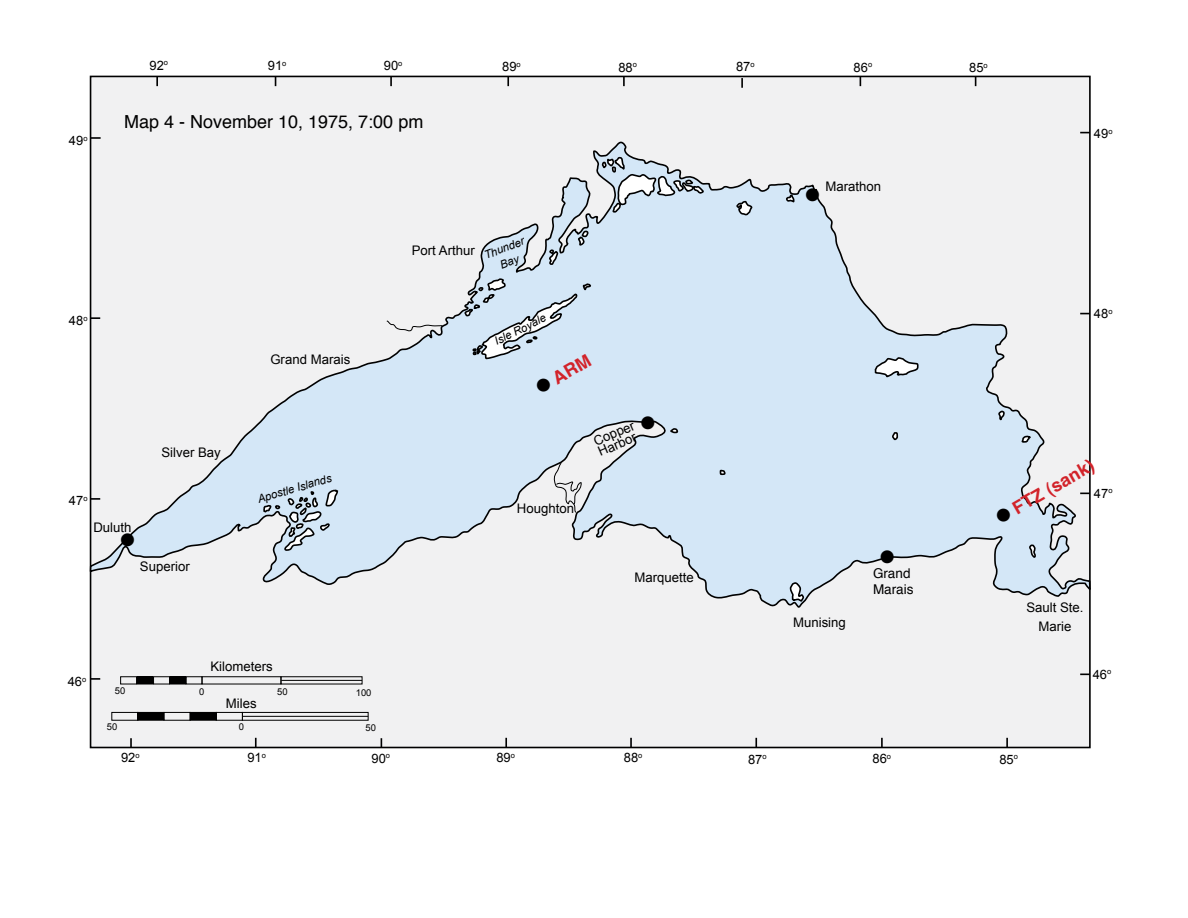
<style>
.page{position:relative;width:1188px;height:918px;background:#fff}
.page>*{position:absolute;margin:0;border:0;box-sizing:border-box;transform-origin:0 0}
.t1{font:18px "Helvetica";color:#000}
.t2{font:700 18px "Helvetica";color:#d2232a}
.t3{font:18px "Zapf Dingbats ITC";color:#000}
.t4{font:13.5px/16.2px "Helvetica";color:#000}
.t5{font:13.2px/11.2px "Arial";color:#000}
.t6{font:12.9px "Arial";color:#000}
.t7{font:italic 11.25px/14.5px "Arial";color:#000;text-align:center}
.t8{font:9.45px "Arial";color:#000}
.s1{color:#000}
</style>
<div class="page">
<div style="left:91px;top:76px;width:999px;height:672px;background:#f1f1f2"></div>
<svg style="left:91px;top:678px;width:9px;height:2px"></svg>
<svg style="left:741px;top:78px;width:2px;height:10px"></svg>
<svg style="left:623px;top:76px;width:2px;height:10px"></svg>
<svg style="left:507px;top:76px;width:2px;height:10px"></svg>
<svg style="left:390px;top:76px;width:2px;height:10px"></svg>
<svg style="left:156px;top:76px;width:2px;height:10px"></svg>
<svg style="left:130px;top:738px;width:2px;height:10px"></svg>
<svg style="left:255px;top:738px;width:2px;height:10px"></svg>
<svg style="left:505px;top:738px;width:2px;height:10px"></svg>
<svg style="left:630px;top:738px;width:2px;height:10px"></svg>
<svg style="left:881px;top:738px;width:2px;height:10px"></svg>
<svg style="left:1006px;top:738px;width:2px;height:10px"></svg>
<svg style="left:755px;top:738px;width:2px;height:10px"></svg>
<svg style="left:89px;top:103px;width:1002px;height:506px"></svg>
<svg style="left:386px;top:320px;width:57px;height:12px"></svg>
<svg style="left:553px;top:463px;width:29px;height:50px"></svg>
<svg style="left:263px;top:489px;width:76px;height:62px"></svg>
<svg style="left:548px;top:248px;width:10px;height:18px"></svg>
<svg style="left:463px;top:277px;width:128px;height:83px;background:#c7d6e2"></svg>
<svg style="left:578px;top:230px;width:11px;height:16px"></svg>
<svg style="left:601px;top:156px;width:103px;height:58px"></svg>
<svg style="left:736px;top:200px;width:17px;height:16px"></svg>
<svg style="left:786px;top:194px;width:9px;height:9px"></svg>
<svg style="left:874px;top:356px;width:45px;height:22px"></svg>
<svg style="left:892px;top:431px;width:7px;height:10px"></svg>
<svg style="left:998px;top:409px;width:8px;height:11px"></svg>
<svg style="left:1021px;top:434px;width:10px;height:9px"></svg>
<svg style="left:1029px;top:543px;width:9px;height:16px"></svg>
<svg style="left:789px;top:581px;width:16px;height:22px"></svg>
<svg style="left:670px;top:427px;width:9px;height:8px"></svg>
<svg style="left:719px;top:469px;width:7px;height:7px"></svg>
<div style="left:111px;top:712px;width:27px;height:9px;border:1px solid #000"></div>
<div style="left:164px;top:712px;width:27px;height:9px;border:1px solid #000"></div>
<div style="left:190px;top:712px;width:26px;height:8px;background:#000"></div>
<div style="left:190px;top:712px;width:27px;height:9px;border:1px solid #000"></div>
<div style="left:216px;top:712px;width:27px;height:9px;border:1px solid #000"></div>
<div style="left:242px;top:712px;width:127px;height:9px;border:1px solid #000"></div>
<div style="left:138px;top:712px;width:26px;height:8px;background:#000"></div>
<div style="left:137px;top:712px;width:27px;height:9px;border:1px solid #000"></div>
<hr style="left:242px;top:716px;width:126px;height:1px;background:#000">
<div style="left:120px;top:676px;width:17px;height:8px;border:1px solid #000"></div>
<div style="left:137px;top:677px;width:16px;height:7px;background:#000"></div>
<div style="left:137px;top:676px;width:16px;height:8px;border:1px solid #000"></div>
<div style="left:170px;top:677px;width:16px;height:7px;background:#000"></div>
<div style="left:169px;top:676px;width:17px;height:8px;border:1px solid #000"></div>
<div style="left:153px;top:676px;width:17px;height:8px;border:1px solid #000"></div>
<div style="left:186px;top:676px;width:16px;height:8px;border:1px solid #000"></div>
<div style="left:202px;top:676px;width:79px;height:8px;border:1px solid #000"></div>
<div style="left:281px;top:676px;width:81px;height:8px;border:1px solid #000"></div>
<hr style="left:281px;top:680px;width:81px;height:1px;background:#000">
<p class="t6" style="left:69px;top:132px;width:20px">49<sup>o</sup></p>
<p class="t6" style="left:69px;top:312px;width:20px">48<sup>o</sup></p>
<p class="t6" style="left:150px;top:57px;width:20px">92<sup>o</sup></p>
<p class="t6" style="left:268px;top:57px;width:20px">91<sup>o</sup></p>
<p class="t6" style="left:384px;top:57px;width:20px">90<sup>o</sup></p>
<p class="t6" style="left:502px;top:58px;width:20px">89<sup>o</sup></p>
<p class="t6" style="left:618px;top:59px;width:20px">88<sup>o</sup></p>
<p class="t6" style="left:736px;top:58px;width:20px">87<sup>o</sup></p>
<p class="t6" style="left:854px;top:59px;width:20px">86<sup>o</sup></p>
<p class="t6" style="left:969px;top:59px;width:20px">85<sup>o</sup></p>
<h1 class="t1" style="left:124px;top:108px;width:301px">Map 4 - November 10, 1975, 7:00 pm</h1>
<p class="t5" style="left:270px;top:354px;width:81px">Grand Marais</p>
<p class="t5" style="left:412px;top:245px;width:65px">Port Arthur</p>
<p class="t7" style="left:482px;top:249px;width:44px;rotate:-21deg">Thunder<br>Bay</p>
<p class="t7" style="left:492px;top:335px;width:57px;rotate:-26deg">Isle Royale</p>
<h1 class="t2" style="left:530px;top:376px;width:62px;rotate:-30deg"><span class="s1">●</span> ARM</h1>
<p class="t5" style="left:825px;top:181px;width:57px">Marathon</p>
<h1 class="t3" style="left:806px;top:186px;width:16px">●</h1>
<p class="t6" style="left:1094px;top:125px;width:20px">49<sup>o</sup></p>
<p class="t6" style="left:1094px;top:305px;width:20px">48<sup>o</sup></p>
<p class="t6" style="left:69px;top:492px;width:20px">47<sup>o</sup></p>
<p class="t5" style="left:93px;top:522px;width:40px">Duluth</p>
<h1 class="t3" style="left:121px;top:532px;width:16px">●</h1>
<p class="t5" style="left:162px;top:447px;width:61px">Silver Bay</p>
<p class="t5" style="left:140px;top:561px;width:51px">Superior</p>
<p class="t7" style="left:256px;top:493px;width:78px;rotate:-17deg">Apostle Islands</p>
<p class="t6" style="left:68px;top:673px;width:20px">46<sup>o</sup></p>
<p class="t5" style="left:210px;top:661px;width:64px">Kilometers</p>
<p class="t5" style="left:226px;top:698px;width:32px">Miles</p>
<p class="t8" style="left:115px;top:685px;width:12px">50</p>
<p class="t8" style="left:277px;top:685px;width:12px">50</p>
<p class="t8" style="left:239px;top:720px;width:7px">0</p>
<p class="t8" style="left:199px;top:685px;width:7px">0</p>
<p class="t8" style="left:356px;top:686px;width:17px">100</p>
<p class="t8" style="left:107px;top:720px;width:12px">50</p>
<p class="t8" style="left:365px;top:721px;width:12px">50</p>
<p class="t5" style="left:517px;top:503px;width:59px">Houghton</p>
<h1 class="t3" style="left:641px;top:415px;width:16px">●</h1>
<p class="t5" style="left:592px;top:437px;width:45px;rotate:-23deg">Copper<br>Harbor</p>
<p class="t5" style="left:634px;top:572px;width:61px">Marquette</p>
<h1 class="t3" style="left:880px;top:548px;width:16px">●</h1>
<p class="t4" style="left:873px;top:566px;width:42px">Grand<br>Marais</p>
<h1 class="t2" style="left:990px;top:506px;width:112px;rotate:-30deg"><span class="s1">●</span> FTZ (sank)</h1>
<p class="t6" style="left:1094px;top:485px;width:20px">47<sup>o</sup></p>
<p class="t5" style="left:1026px;top:602px;width:59px">Sault Ste.</p>
<p class="t5" style="left:793px;top:616px;width:54px">Munising</p>
<p class="t5" style="left:1039px;top:621px;width:34px">Marie</p>
<p class="t6" style="left:1093px;top:666px;width:20px">46<sup>o</sup></p>
<p class="t6" style="left:121px;top:749px;width:20px">92<sup>o</sup></p>
<p class="t6" style="left:247px;top:749px;width:20px">91<sup>o</sup></p>
<p class="t6" style="left:372px;top:750px;width:20px">90<sup>o</sup></p>
<p class="t6" style="left:496px;top:749px;width:20px">89<sup>o</sup></p>
<p class="t6" style="left:624px;top:749px;width:20px">88<sup>o</sup></p>
<p class="t6" style="left:748px;top:751px;width:20px">87<sup>o</sup></p>
<p class="t6" style="left:873px;top:750px;width:20px">86<sup>o</sup></p>
<p class="t6" style="left:999px;top:751px;width:20px">85<sup>o</sup></p>
</div>
